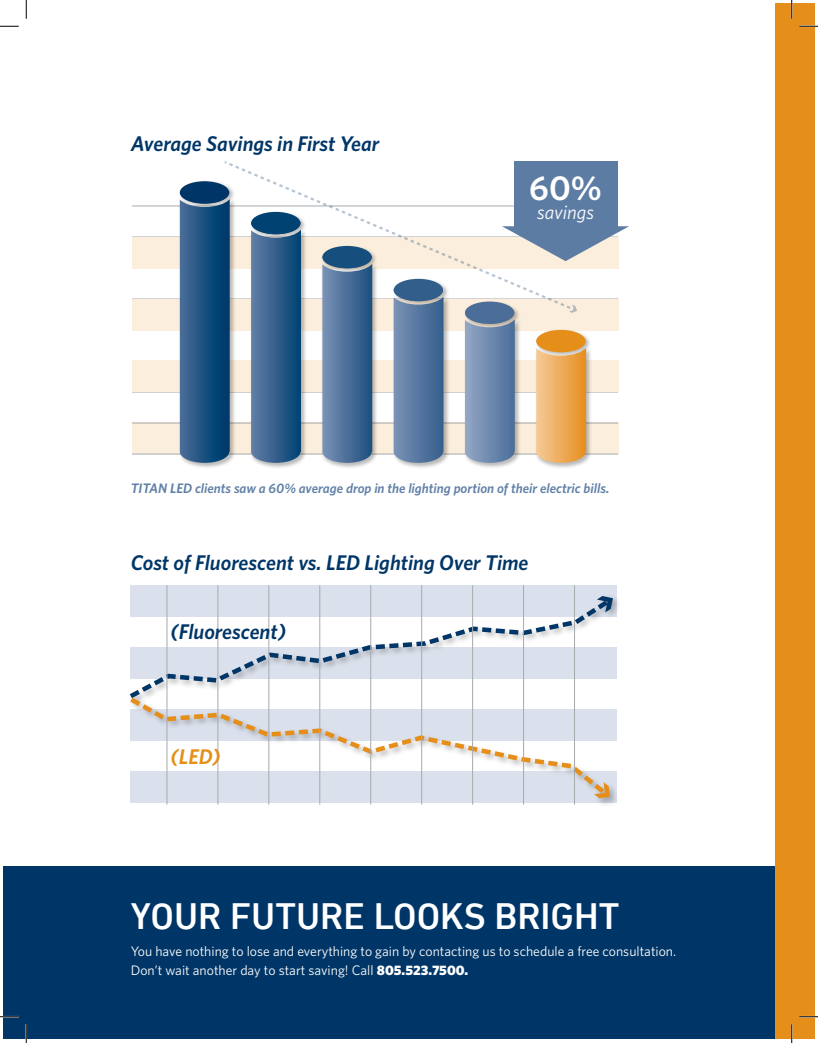
<style>
.page{position:relative;width:818px;height:1043px;background:#fff}
.page>*{position:absolute;margin:0;border:0;box-sizing:border-box;transform-origin:0 0}
.t1{font:500 37.5px "DIN Next W01";color:#fff}
.t2{font:600 34.75px "Whitney";color:#fff}
.t3{font:italic 600 21.25px "Whitney";color:#003667}
.t4{font:italic 600 21.25px "Whitney";color:#e58e19}
.t5{font:italic 19.75px "Whitney";color:#fff}
.t6{font:13.75px/18.8px "Whitney";color:#fff}
.t7{font:italic 600 13.75px "Whitney";color:#6180a7}
.s1{font-weight:900}
</style>
<div class="page">
<div style="left:4px;top:866px;width:798px;height:173px;background:#003667"></div>
<div style="left:775px;top:4px;width:39px;height:1035px;background:#e58e19"></div>
<div style="left:131px;top:586px;width:485px;height:31px;background:#dbe1ec"></div>
<svg style="left:131px;top:595px;width:484px;height:98px"></svg>
<svg style="left:597px;top:596px;width:16px;height:16px"></svg>
<img style="left:131px;top:709px;width:486px;height:96px">
<svg style="left:131px;top:693px;width:481px;height:107px"></svg>
<svg style="left:594px;top:782px;width:16px;height:16px"></svg>
<hr style="left:167px;top:585px;width:1px;height:219px;background:#a8a9ad">
<hr style="left:218px;top:585px;width:1px;height:219px;background:#a8a9ad">
<hr style="left:268px;top:585px;width:1px;height:219px;background:#a8a9ad">
<hr style="left:319px;top:585px;width:1px;height:219px;background:#a8a9ad">
<hr style="left:370px;top:585px;width:1px;height:219px;background:#a8a9ad">
<hr style="left:421px;top:585px;width:1px;height:219px;background:#a8a9ad">
<hr style="left:472px;top:585px;width:1px;height:219px;background:#a8a9ad">
<hr style="left:523px;top:585px;width:1px;height:219px;background:#a8a9ad">
<hr style="left:574px;top:585px;width:1px;height:219px;background:#a8a9ad">
<div style="left:132px;top:422px;width:486px;height:32px;background:#fbeedc"></div>
<hr style="left:132px;top:454px;width:486px;height:1px;background:#a8a9ad">
<hr style="left:132px;top:423px;width:486px;height:1px;background:#a8a9ad">
<hr style="left:132px;top:392px;width:486px;height:1px;background:#a8a9ad">
<hr style="left:132px;top:330px;width:486px;height:1px;background:#a8a9ad">
<hr style="left:132px;top:268px;width:486px;height:1px;background:#a8a9ad">
<hr style="left:132px;top:206px;width:486px;height:1px;background:#a8a9ad">
<div style="left:132px;top:361px;width:486px;height:31px;background:#fbeedc"></div>
<div style="left:132px;top:299px;width:486px;height:31px;background:#fbeedc"></div>
<div style="left:132px;top:237px;width:486px;height:31px;background:#fbeedc"></div>
<img style="left:177px;top:181px;width:60px;height:287px">
<svg style="left:180px;top:195px;width:50px;height:268px;background:#215481"></svg>
<div style="left:180px;top:181px;width:49px;height:23px;background:#003667;border-radius:50%"></div>
<img style="left:249px;top:311px;width:59px;height:157px">
<svg style="left:251px;top:311px;width:50px;height:152px;background:#35618d"></svg>
<img style="left:320px;top:311px;width:60px;height:157px">
<svg style="left:322px;top:311px;width:50px;height:152px;background:#4e729b"></svg>
<img style="left:391px;top:311px;width:60px;height:157px">
<svg style="left:393px;top:311px;width:50px;height:152px;background:#5b7ba2"></svg>
<img style="left:462px;top:311px;width:60px;height:157px">
<svg style="left:465px;top:311px;width:50px;height:152px;background:#738db0"></svg>
<div style="left:465px;top:301px;width:49px;height:23px;background:#4a6e98;border-radius:50%"></div>
<img style="left:533px;top:329px;width:60px;height:139px">
<svg style="left:536px;top:340px;width:50px;height:123px;background:#ecae61"></svg>
<div style="left:536px;top:330px;width:49px;height:22px;background:#e58e19;border-radius:50%"></div>
<svg style="left:226px;top:161px;width:348px;height:150px"></svg>
<svg style="left:569px;top:304px;width:8px;height:9px"></svg>
<div style="left:513px;top:161px;width:104px;height:70px;background:#5c7ca4"></div>
<svg style="left:502px;top:226px;width:127px;height:35px"></svg>
<svg style="left:0;top:25px;width:19px;height:2px"></svg>
<svg style="left:799px;top:25px;width:19px;height:2px"></svg>
<svg style="left:0;top:1015px;width:19px;height:2px"></svg>
<svg style="left:799px;top:1015px;width:19px;height:2px"></svg>
<svg style="left:25px;top:0;width:2px;height:19px"></svg>
<svg style="left:25px;top:1024px;width:2px;height:18px"></svg>
<svg style="left:790px;top:0;width:2px;height:19px"></svg>
<svg style="left:790px;top:1024px;width:2px;height:18px"></svg>
<p class="t3" style="left:131px;top:130px;width:250px">Average Savings in First Year</p>
<p class="t2" style="left:529px;top:165px;width:74px">60%</p>
<p class="t5" style="left:537px;top:199px;width:58px">savings</p>
<p class="t7" style="left:131px;top:479px;width:480px">TITAN LED clients saw a 60% average drop in the lighting portion of their electric bills.</p>
<p class="t3" style="left:131px;top:548px;width:399px">Cost of Fluorescent vs. LED Lighting Over Time</p>
<p class="t3" style="left:170px;top:617px;width:117px">(Fluorescent)</p>
<p class="t4" style="left:170px;top:742px;width:52px">(LED)</p>
<p class="t1" style="left:131px;top:894px;width:490px">YOUR FUTURE LOOKS BRIGHT</p>
<p class="t6" style="left:131px;top:941px;width:547px">You have nothing to lose and everything to gain by contacting us to schedule a free consultation.<br>Don’t wait another day to start saving! Call <span class="s1">805.523.7500.</span></p>
</div>
